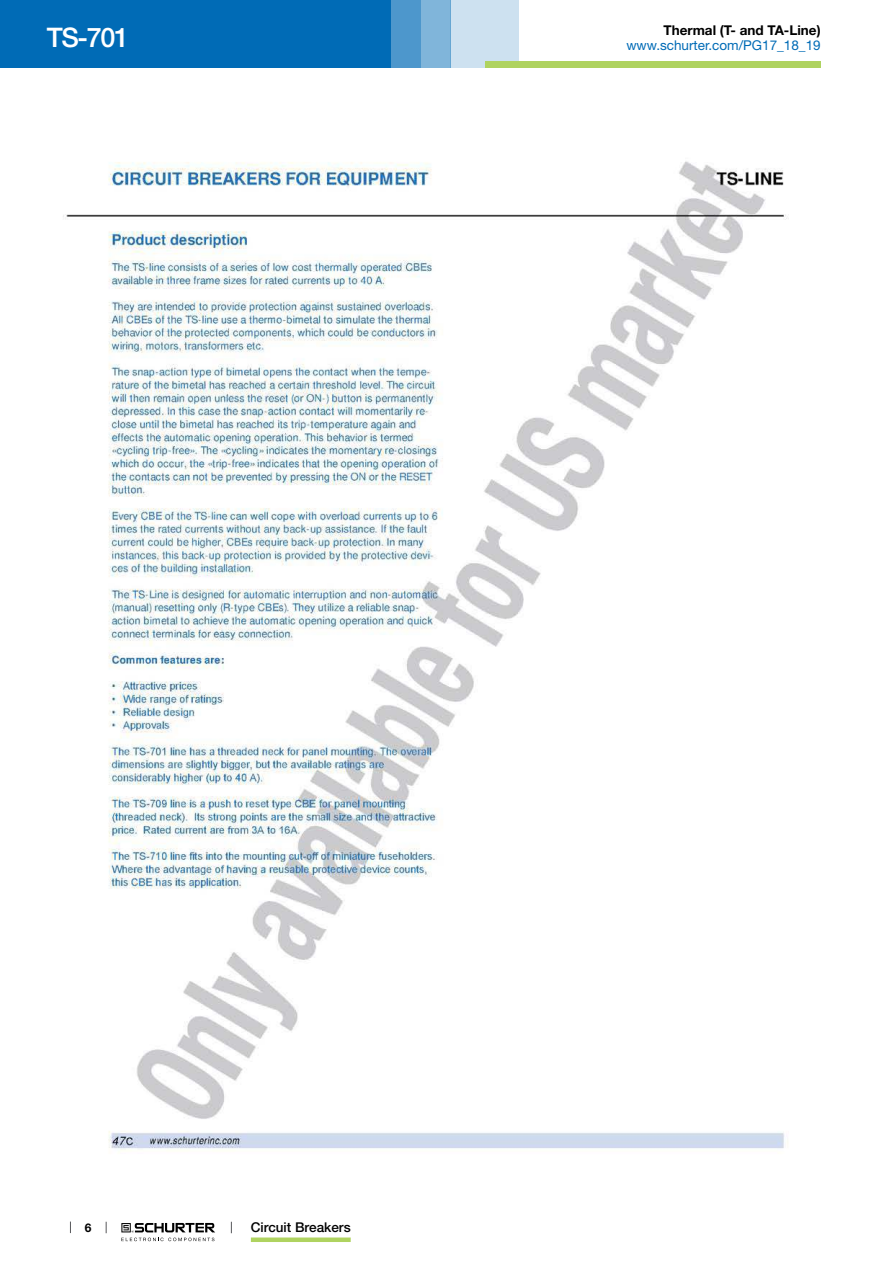
<style>
.page{position:relative;width:893px;height:1263px;background:#fff}
.page>*{position:absolute;margin:0;border:0;box-sizing:border-box;transform-origin:0 0}
.t1{font:500 27px "Helvetica Neue LT";color:#fff}
.t2{font:13.5px "Helvetica Neue LT";color:#006bb6}
.t3{font:700 13.5px "Helvetica Neue LT";color:#000}
.t4{font:500 13.5px "Helvetica Neue LT";color:#000}
.t5{font:700 12px "Helvetica Neue LT";color:#000}
</style>
<div class="page">
<svg style="left:70px;top:1221px;width:1px;height:12px"></svg>
<svg style="left:121px;top:1223px;width:94px;height:18px"></svg>
<div style="left:0;top:0;width:391px;height:68px;background:#006bb6"></div>
<div style="left:421px;top:0;width:30px;height:68px;background:#80b5da"></div>
<div style="left:391px;top:0;width:30px;height:68px;background:#4d97cc"></div>
<div style="left:451px;top:0;width:68px;height:68px;background:#cde1f0"></div>
<div style="left:485px;top:62px;width:336px;height:6px;background:#afd360"></div>
<div style="left:251px;top:1237px;width:100px;height:5px;background:#afd360"></div>
<img style="left:63px;top:161px;width:726px;height:990px">
<h1 class="t1" style="left:47px;top:22px;width:84px">TS-701</h1>
<p class="t3" style="left:663px;top:25px;width:159px">Thermal (T- and TA-Line)</p>
<p class="t2" style="left:626px;top:40px;width:196px">www.schurter.com/PG17_18_19</p>
<p class="t5" style="left:85px;top:1223px;width:8px">6</p>
<p class="t4" style="left:251px;top:1220px;width:101px">Circuit Breakers</p>
</div>
